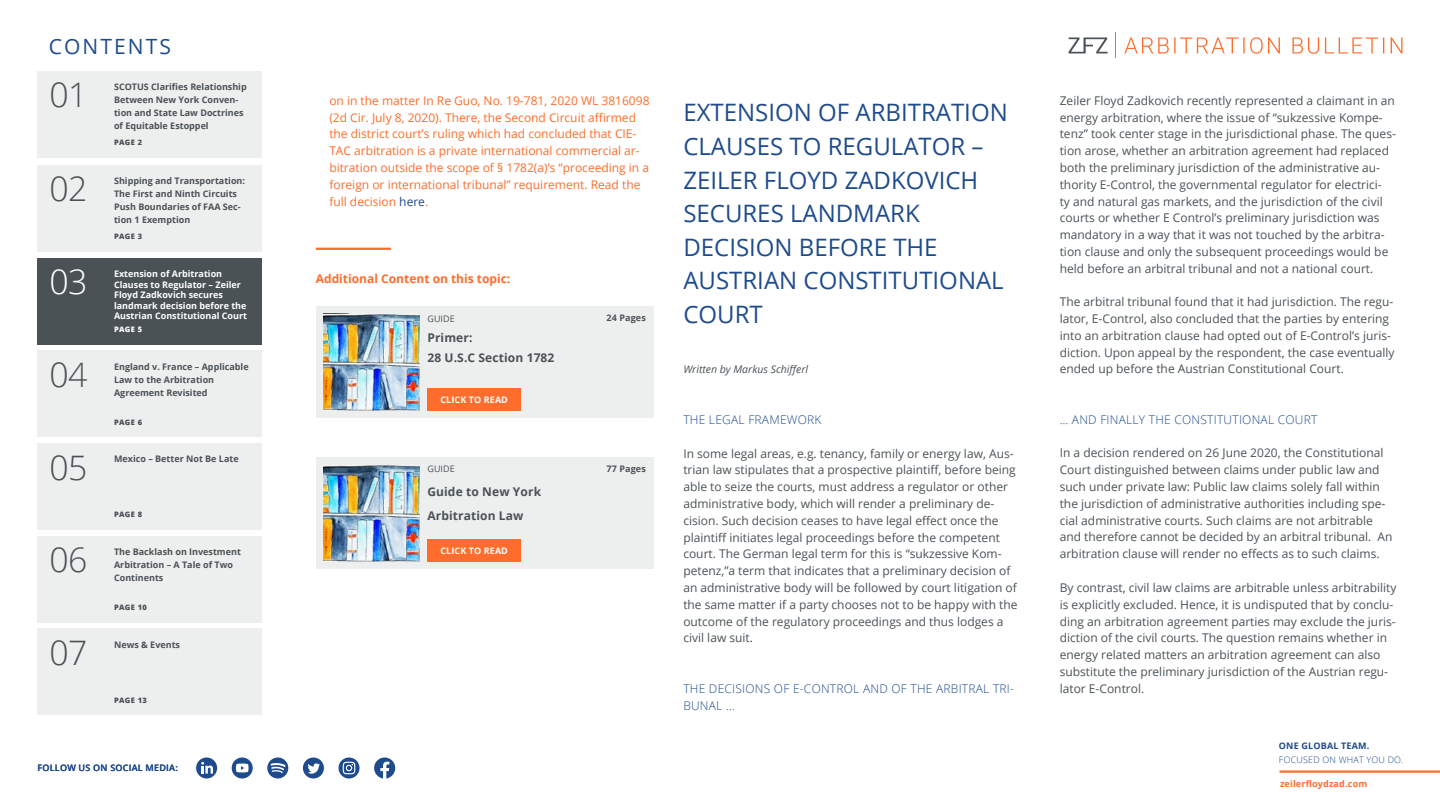
<style>
.page{position:relative;width:1440px;height:810px;background:#fff}
.page>*{position:absolute;margin:0;border:0;box-sizing:border-box;transform-origin:0 0}
.t1{font:300 33.75px "Open Sans";letter-spacing:-.025em;color:#4a5256}
.t2{font:300 33.75px "Open Sans";color:#fff}
.t3{font:24px/33.6px "Open Sans";color:#1e4b8d}
.t4{font:21px "Open Sans";letter-spacing:.1em;color:#1e4b8d}
.t5{font:12px/16.8px "Open Sans";color:#4a5256}
.t6{font:12px/16.8px "Open Sans";color:#ff6c2b}
.t7{font:300 12px/16.8px "Open Sans";letter-spacing:.02em;color:#1e4b8d}
.t8{font:700 12px/20.2px "Open Sans";letter-spacing:.01em;color:#4a5256}
.t9{font:700 12px "Open Sans";color:#ff6c2b}
.t10{font:italic 10.5px "Open Sans";color:#4a5256}
.t11{font:700 9px/13.1px "Open Sans";color:#4a5256}
.t12{font:700 9px/10.5px "Open Sans";color:#fff}
.t13{font:600 9px "Open Sans";letter-spacing:.025em;color:#1e4b8d}
.t14{font:300 9px "Open Sans";letter-spacing:.02em;color:#1e4b8d}
.t15{font:700 9px "Open Sans";letter-spacing:.02em;color:#ff6c2b}
.t16{font:700 9px "Open Sans";letter-spacing:.02em;color:#1e4b8d}
.t17{font:9px "Open Sans";letter-spacing:.01em;color:#4a5256}
.t18{font:800 7.5px "Open Sans";letter-spacing:.05em;color:#4a5256}
.t19{font:800 7.5px "Open Sans";color:#fff}
.s1{color:#1e4b8d}
</style>
<div class="page">
<hr style="left:1280px;top:771px;width:160px;height:2px;background:#ff6c2b">
<svg style="left:1069px;top:37px;width:39px;height:16px"></svg>
<svg style="left:1124px;top:37px;width:278px;height:17px"></svg>
<hr style="left:316px;top:248px;width:75px;height:2px;background:#ff6c2b">
<div style="left:316px;top:306px;width:337px;height:112px;background:#edeeee"></div>
<div style="left:427px;top:388px;width:94px;height:22px;background:#ff6c2b"></div>
<img style="left:323px;top:314px;width:97px;height:96px">
<div style="left:316px;top:458px;width:337px;height:111px;background:#edeeee"></div>
<div style="left:427px;top:539px;width:94px;height:23px;background:#ff6c2b"></div>
<img style="left:323px;top:465px;width:97px;height:97px">
<svg style="left:232px;top:758px;width:21px;height:21px"></svg>
<svg style="left:236px;top:764px;width:13px;height:8px"></svg>
<div style="left:303px;top:758px;width:21px;height:21px;background:#1e4b8d;border-radius:50%"></div>
<svg style="left:307px;top:763px;width:13px;height:11px"></svg>
<svg style="left:339px;top:758px;width:21px;height:21px"></svg>
<svg style="left:343px;top:762px;width:12px;height:12px"></svg>
<div style="left:196px;top:758px;width:21px;height:21px;background:#1e4b8d;border-radius:50%"></div>
<svg style="left:201px;top:762px;width:12px;height:12px"></svg>
<svg style="left:374px;top:758px;width:21px;height:21px"></svg>
<svg style="left:267px;top:758px;width:21px;height:21px"></svg>
<div style="left:38px;top:351px;width:224px;height:86px;background:#edeeee"></div>
<div style="left:38px;top:536px;width:224px;height:86px;background:#edeeee"></div>
<div style="left:38px;top:629px;width:224px;height:86px;background:#edeeee"></div>
<div style="left:38px;top:443px;width:224px;height:87px;background:#edeeee"></div>
<div style="left:38px;top:258px;width:224px;height:86px;background:#4a5256"></div>
<div style="left:38px;top:71px;width:224px;height:86px;background:#edeeee"></div>
<div style="left:38px;top:165px;width:224px;height:87px;background:#edeeee"></div>
<h3 class="t4" style="left:49px;top:32px;width:124px">CONTENTS</h3>
<h1 class="t1" style="left:50px;top:72px;width:39px">01</h1>
<p class="t11" style="left:114px;top:80px;width:134px">SCOTUS Clarifies Relationship<br>Between New York Conven&shy;tion and State Law Doctrines of Equitable Estoppel</p>
<h1 class="t1" style="left:50px;top:166px;width:39px">02</h1>
<p class="t18" style="left:114px;top:136px;width:30px">PAGE 2</p>
<p class="t11" style="left:114px;top:174px;width:132px">Shipping and Transportation:<br>The First and Ninth Circuits<br>Push Boundaries of FAA Sec&shy;tion 1 Exemption</p>
<p class="t18" style="left:114px;top:231px;width:30px">PAGE 3</p>
<h1 class="t2" style="left:50px;top:259px;width:39px">03</h1>
<p class="t12" style="left:114px;top:268px;width:135px">Extension of Arbitration<br>Clauses to Regulator – Zeiler<br>Floyd Zadkovich secures landmark decision before the<br>Austrian Constitutional Court</p>
<p class="t19" style="left:114px;top:324px;width:30px">PAGE 5</p>
<h1 class="t1" style="left:50px;top:352px;width:39px">04</h1>
<p class="t11" style="left:114px;top:360px;width:136px">England v. France – Applicable<br>Law to the Arbitration</p>
<p class="t11" style="left:114px;top:386px;width:95px">Agreement Revisited</p>
<p class="t18" style="left:114px;top:416px;width:30px">PAGE 6</p>
<h1 class="t1" style="left:50px;top:444px;width:39px">05</h1>
<p class="t11" style="left:114px;top:452px;width:126px">Mexico – Better Not Be Late</p>
<p class="t18" style="left:114px;top:509px;width:30px">PAGE 8</p>
<h1 class="t1" style="left:50px;top:537px;width:39px">06</h1>
<h1 class="t1" style="left:50px;top:630px;width:39px">07</h1>
<p class="t11" style="left:114px;top:545px;width:128px">The Backlash on Investment<br>Arbitration – A Tale of Two</p>
<p class="t11" style="left:114px;top:571px;width:51px">Continents</p>
<p class="t18" style="left:114px;top:602px;width:34px">PAGE 10</p>
<p class="t11" style="left:114px;top:637px;width:68px">News &amp; Events</p>
<p class="t18" style="left:114px;top:694px;width:34px">PAGE 13</p>
<p class="t13" style="left:38px;top:762px;width:142px">FOLLOW US ON SOCIAL MEDIA:</p>
<p class="t6" style="left:329px;top:92px;width:322px">on in the matter In Re Guo, No. 19-781, 2020 WL 3816098 (2d Cir. July 8, 2020). There, the Second Circuit affirmed the district court’s ruling which had concluded that CIE-TAC arbitration is a private international commercial ar&shy;bitration outside the scope of § 1782(a)’s “proceeding in a foreign or international tribunal” requirement. Read the full decision <span class="s1">here</span>.</p>
<p class="t9" style="left:316px;top:271px;width:196px">Additional Content on this topic:</p>
<p class="t17" style="left:427px;top:312px;width:29px">GUIDE</p>
<p class="t8" style="left:427px;top:327px;width:129px">Primer:<br>28 U.S.C Section 1782</p>
<p class="t12" style="left:440px;top:394px;width:69px">CLICK TO READ</p>
<p class="t17" style="left:427px;top:462px;width:29px">GUIDE</p>
<p class="t8" style="left:427px;top:479px;width:115px;line-height:24px">Guide to New York<br>Arbitration Law</p>
<p class="t12" style="left:440px;top:545px;width:69px">CLICK TO READ</p>
<p class="t11" style="left:607px;top:311px;width:41px">24 Pages</p>
<p class="t11" style="left:607px;top:462px;width:41px">77 Pages</p>
<h2 class="t3" style="left:683px;top:95px;width:326px">EXTENSION OF ARBITRATION<br>CLAUSES TO REGULATOR –<br>ZEILER FLOYD ZADKOVICH<br>SECURES LANDMARK<br>DECISION BEFORE THE<br>AUSTRIAN CONSTITUTIONAL<br>COURT</h2>
<p class="t10" style="left:683px;top:362px;width:126px">Written by Markus Schifferl</p>
<p class="t7" style="left:683px;top:411px;width:140px">THE LEGAL FRAMEWORK</p>
<p class="t5" style="left:683px;top:444px;width:336px">In some legal areas, e.g. tenancy, family or energy law, Aus&shy;trian law stipulates that a prospective plaintiff, before being able to seize the courts, must address a regulator or other administrative body, which will render a preliminary de&shy;cision. Such decision ceases to have legal effect once the plaintiff initiates legal proceedings before the competent court. The German legal term for this is “sukzessive Kom&shy;petenz,”a term that indicates that a preliminary decision of an administrative body will be followed by court litigation of the same matter if a party chooses not to be happy with the outcome of the regulatory proceedings and thus lodges a civil law suit.</p>
<p class="t7" style="left:683px;top:680px;width:332px">THE DECISIONS OF E-CONTROL AND OF THE ARBITRAL TRI-<br>BUNAL …</p>
<p class="t5" style="left:1060px;top:92px;width:338px">Zeiler Floyd Zadkovich recently represented a claimant in an energy arbitration, where the issue of “sukzessive Kompe&shy;tenz” took center stage in the jurisdictional phase. The ques&shy;tion arose, whether an arbitration agreement had replaced both the preliminary jurisdiction of the administrative au&shy;thority E-Control, the governmental regulator for electrici-<br>ty and natural gas markets, and the jurisdiction of the civil courts or whether E Control’s preliminary jurisdiction was mandatory in a way that it was not touched by the arbitra&shy;tion clause and only the subsequent proceedings would be held before an arbitral tribunal and not a national court.</p>
<p class="t5" style="left:1060px;top:293px;width:336px">The arbitral tribunal found that it had jurisdiction. The regu&shy;lator, E-Control, also concluded that the parties by entering into an arbitration clause had opted out of E-Control’s juris&shy;diction. Upon appeal by the respondent, the case eventually ended up before the Austrian Constitutional Court.</p>
<p class="t7" style="left:1060px;top:411px;width:259px">… AND FINALLY THE CONSTITUTIONAL COURT</p>
<p class="t5" style="left:1060px;top:444px;width:334px">In a decision rendered on 26 June 2020, the Constitutional Court distinguished between claims under public law and such under private law: Public law claims solely fall within the jurisdiction of administrative authorities including spe&shy;cial administrative courts. Such claims are not arbitrable and therefore cannot be decided by an arbitral tribunal. An arbitration clause will render no effects as to such claims.</p>
<p class="t5" style="left:1060px;top:579px;width:338px">By contrast, civil law claims are arbitrable unless arbitrability is explicitly excluded. Hence, it is undisputed that by conclu&shy;ding an arbitration agreement parties may exclude the juris&shy;diction of the civil courts. The question remains whether in energy related matters an arbitration agreement can also substitute the preliminary jurisdiction of the Austrian regu&shy;lator E-Control.</p>
<p class="t16" style="left:1279px;top:740px;width:92px">ONE GLOBAL TEAM.</p>
<p class="t14" style="left:1279px;top:753px;width:126px">FOCUSED ON WHAT YOU DO.</p>
<p class="t15" style="left:1280px;top:778px;width:89px">zeilerfloydzad.com</p>
</div>
